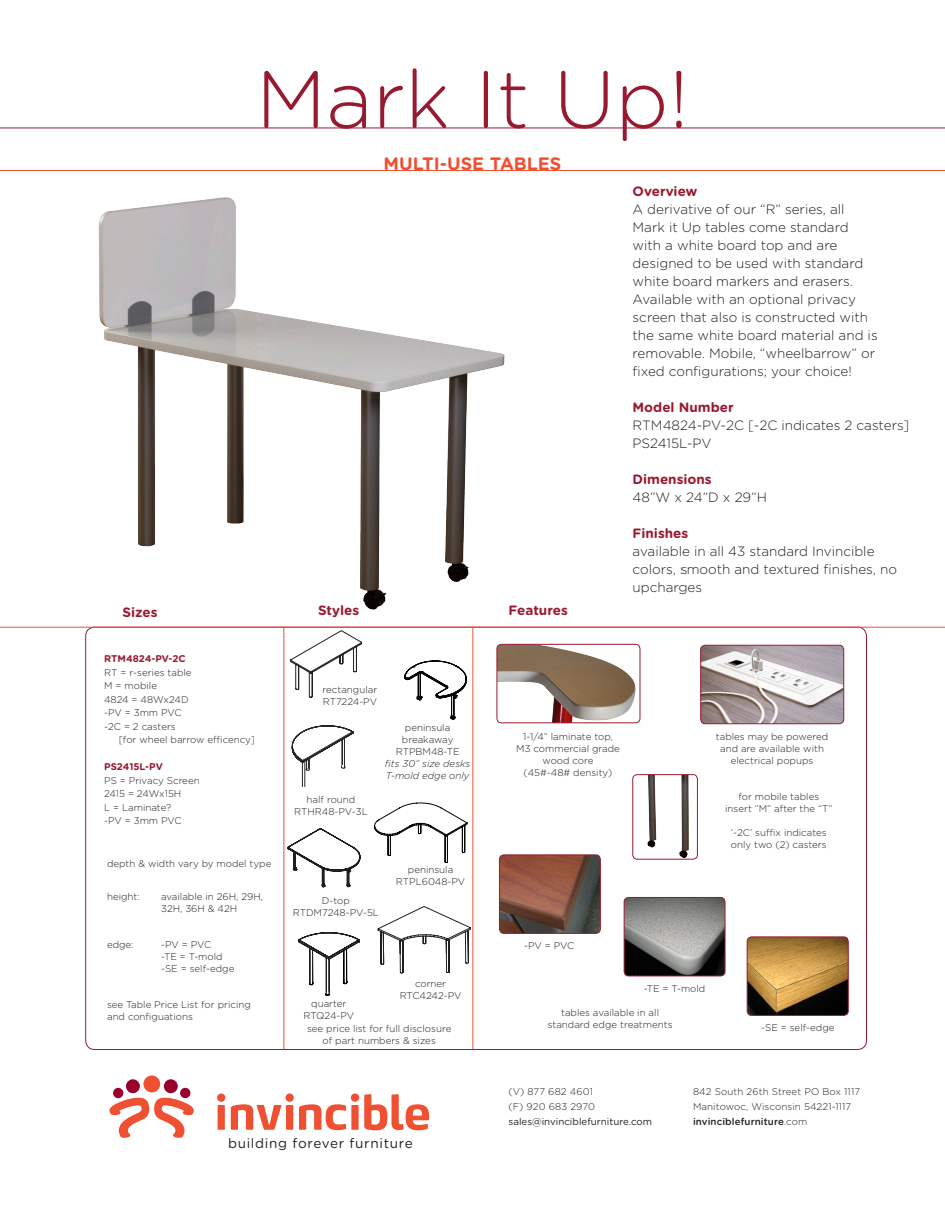
<style>
.page{position:relative;width:945px;height:1215px;background:#fff}
.page>*{position:absolute;margin:0;border:0;box-sizing:border-box;transform-origin:0 0}
.t1{font:300 81px "Gotham Rounded";color:#981a31}
.t2{font:700 18px "Gotham Rounded";color:#ef5032}
.t3{font:300 13.5px/18px "Gotham Rounded";color:#231f20}
.t4{font:700 13.5px "Gotham Rounded";color:#981a31}
.t5{font:13.5px "Gotham Rounded";letter-spacing:.05em;color:#231f20}
.t6{font:300 9.75px/12px "Gotham Rounded";color:#231f20;text-align:center}
.t7{font:italic 300 9.75px/12px "Gotham Rounded";color:#231f20;text-align:center}
.t8{font:9.75px "Gotham Rounded";color:#231f20}
.t9{font:500 9.75px "Gotham Rounded";letter-spacing:.01em;color:#231f20}
.t10{font:700 9.75px "Gotham Rounded";color:#971a31}
.s1{font-style:normal}
.s2{font-weight:300}
</style>
<div class="page">
<div style="left:126px;top:1079px;width:14px;height:14px;background:#98012d;border-radius:50%"></div>
<div style="left:113px;top:1088px;width:10px;height:10px;background:#98012d;border-radius:50%"></div>
<div style="left:180px;top:1088px;width:10px;height:10px;background:#98012d;border-radius:50%"></div>
<div style="left:164px;top:1079px;width:14px;height:14px;background:#98012d;border-radius:50%"></div>
<div style="left:143px;top:1076px;width:17px;height:16px;background:#ef5032;border-radius:50%"></div>
<svg style="left:110px;top:1097px;width:84px;height:40px"></svg>
<div style="left:351px;top:1105px;width:8px;height:25px;background:#ef5032"></div>
<svg style="left:299px;top:1104px;width:47px;height:26px"></svg>
<div style="left:286px;top:1105px;width:7px;height:25px;background:#ef5032"></div>
<svg style="left:231px;top:1104px;width:51px;height:26px"></svg>
<div style="left:218px;top:1105px;width:7px;height:25px;background:#ef5032"></div>
<div style="left:217px;top:1093px;width:8px;height:9px;background:#ef5032;border-radius:50%"></div>
<div style="left:286px;top:1093px;width:8px;height:9px;background:#ef5032;border-radius:50%"></div>
<div style="left:351px;top:1093px;width:8px;height:9px;background:#ef5032;border-radius:50%"></div>
<svg style="left:364px;top:1094px;width:68px;height:36px"></svg>
<hr style="left:472px;top:627px;width:1px;height:422px;background:#ef5032">
<hr style="left:284px;top:627px;width:1px;height:422px;background:#ef5032">
<img style="left:633px;top:775px;width:64px;height:84px">
<div style="left:633px;top:774px;width:65px;height:85px;border:1px solid #981a31;border-radius:4px"></div>
<img style="left:497px;top:644px;width:143px;height:79px">
<div style="left:497px;top:644px;width:143px;height:79px;border:1px solid #981a31;border-radius:4px"></div>
<svg style="left:702px;top:645px;width:142px;height:79px"></svg>
<div style="left:700px;top:645px;width:144px;height:79px;border:1px solid #981a31;border-radius:4px"></div>
<svg style="left:290px;top:630px;width:72px;height:67px"></svg>
<svg style="left:404px;top:661px;width:63px;height:59px"></svg>
<svg style="left:292px;top:725px;width:61px;height:61px"></svg>
<svg style="left:374px;top:803px;width:93px;height:60px"></svg>
<svg style="left:378px;top:906px;width:93px;height:67px"></svg>
<svg style="left:298px;top:932px;width:61px;height:64px"></svg>
<img style="left:624px;top:897px;width:101px;height:79px">
<div style="left:624px;top:897px;width:101px;height:79px;border:1px solid #981a31;border-radius:4px"></div>
<img style="left:499px;top:855px;width:101px;height:77px">
<div style="left:499px;top:855px;width:102px;height:79px;border:1px solid #981a31;border-radius:4px"></div>
<img style="left:747px;top:937px;width:101px;height:78px">
<div style="left:747px;top:937px;width:101px;height:79px;border:1px solid #981a31;border-radius:4px"></div>
<hr style="left:0;top:128px;width:945px;height:1px;background:#981a31">
<hr style="left:0;top:170px;width:945px;height:1px;background:#ef5032">
<hr style="left:0;top:627px;width:945px;height:1px;background:#ef5032">
<img style="left:98px;top:197px;width:407px;height:413px">
<svg style="left:288px;top:828px;width:72px;height:59px"></svg>
<p class="t1" style="left:256px;top:45px;width:435px">Mark It Up!</p>
<p class="t2" style="left:383px;top:151px;width:180px">MULTI-USE TABLES</p>
<p class="t4" style="left:122px;top:602px;width:37px">Sizes</p>
<p class="t4" style="left:318px;top:601px;width:43px">Styles</p>
<p class="t4" style="left:508px;top:601px;width:61px">Features</p>
<p class="t4" style="left:633px;top:181px;width:66px">Overview</p>
<p class="t3" style="left:633px;top:199px;width:247px">A derivative of our “R” series, all Mark it Up tables come standard with a white board top and are designed to be used with standard white board markers and erasers.<br>Available with an optional privacy screen that also is constructed with the same white board material and is removable. Mobile, “wheelbarrow” or fixed configurations; your choice!</p>
<p class="t4" style="left:633px;top:397px;width:103px">Model Number</p>
<p class="t3" style="left:633px;top:415px;width:278px">RTM4824-PV-2C [-2C indicates 2 casters]</p>
<p class="t3" style="left:633px;top:433px;width:80px">PS2415L-PV</p>
<p class="t4" style="left:633px;top:469px;width:81px">Dimensions</p>
<p class="t3" style="left:633px;top:487px;width:136px">48”W x 24”D x 29”H</p>
<p class="t4" style="left:633px;top:523px;width:57px">Finishes</p>
<p class="t3" style="left:633px;top:541px;width:266px">available in all 43 standard Invincible colors, smooth and textured finishes, no upcharges</p>
<p class="t10" style="left:104px;top:652px;width:83px">RTM4824-PV-2C</p>
<p class="t6" style="left:104px;top:666px;width:89px">RT = r-series table</p>
<p class="t6" style="left:104px;top:679px;width:54px">M = mobile</p>
<p class="t6" style="left:104px;top:693px;width:86px">4824 = 48Wx24D</p>
<p class="t6" style="left:104px;top:706px;width:79px">-PV = 3mm PVC</p>
<p class="t6" style="left:119px;top:719px;width:138px;line-height:13.5px;text-align:left;text-indent:-15px">-2C = 2 casters<br>[for wheel barrow efficency]</p>
<p class="t10" style="left:104px;top:760px;width:60px">PS2415L-PV</p>
<p class="t6" style="left:104px;top:774px;width:97px">PS = Privacy Screen</p>
<p class="t6" style="left:104px;top:787px;width:79px">2415 = 24Wx15H</p>
<p class="t6" style="left:104px;top:801px;width:69px">L = Laminate?</p>
<p class="t6" style="left:104px;top:814px;width:79px">-PV = 3mm PVC</p>
<p class="t6" style="left:107px;top:857px;width:166px">depth &amp; width vary by model type</p>
<p class="t6" style="left:107px;top:890px;width:34px">height:</p>
<p class="t6" style="left:161px;top:890px;width:103px">available in 26H, 29H,</p>
<p class="t6" style="left:161px;top:902px;width:78px">32H, 36H &amp; 42H</p>
<p class="t6" style="left:107px;top:938px;width:28px">edge:</p>
<p class="t6" style="left:161px;top:938px;width:52px">-PV = PVC</p>
<p class="t6" style="left:161px;top:950px;width:63px">-TE = T-mold</p>
<p class="t6" style="left:161px;top:962px;width:75px">-SE = self-edge</p>
<p class="t6" style="left:107px;top:998px;width:145px;text-align:left">see Table Price List for pricing and configuations</p>
<p class="t6" style="left:323px;top:683px;width:56px">rectangular</p>
<p class="t6" style="left:323px;top:695px;width:56px">RT7224-PV</p>
<p class="t6" style="left:307px;top:793px;width:50px">half round</p>
<p class="t6" style="left:294px;top:805px;width:75px">RTHR48-PV-3L</p>
<p class="t6" style="left:402px;top:721px;width:53px">peninsula breakaway</p>
<p class="t7" style="left:385px;top:745px;width:87px"><span class="s1">RTPBM48-TE<br></span>fits 30” size desks</p>
<p class="t7" style="left:386px;top:769px;width:85px">T-mold edge only</p>
<p class="t6" style="left:408px;top:863px;width:47px">peninsula</p>
<p class="t6" style="left:396px;top:875px;width:71px">RTPL6048-PV</p>
<p class="t6" style="left:322px;top:894px;width:30px">D-top</p>
<p class="t6" style="left:293px;top:906px;width:88px">RTDM7248-PV-5L</p>
<p class="t6" style="left:311px;top:997px;width:37px">quarter</p>
<p class="t6" style="left:304px;top:1009px;width:52px">RTQ24-PV</p>
<p class="t6" style="left:415px;top:977px;width:33px">corner</p>
<p class="t6" style="left:400px;top:989px;width:63px">RTC4242-PV</p>
<p class="t6" style="left:307px;top:1022px;width:146px">see price list for full disclosure of part numbers &amp; sizes</p>
<p class="t5" style="left:228px;top:1134px;width:186px">building forever furniture</p>
<p class="t6" style="left:516px;top:730px;width:105px">1-1/4” laminate top,<br>M3 commercial grade wood core<br>(45#-48# density)</p>
<p class="t6" style="left:716px;top:730px;width:114px">tables may be powered and are available with electrical popups</p>
<p class="t6" style="left:738px;top:790px;width:82px">for mobile tables</p>
<p class="t6" style="left:725px;top:802px;width:109px">insert “M” after the “T”</p>
<p class="t6" style="left:731px;top:826px;width:97px;text-align:left">‘-2C’ suffix indicates only two (2) casters</p>
<p class="t6" style="left:524px;top:939px;width:52px">-PV = PVC</p>
<p class="t6" style="left:644px;top:982px;width:63px">-TE = T-mold</p>
<p class="t6" style="left:561px;top:1006px;width:99px">tables available in all</p>
<p class="t6" style="left:548px;top:1018px;width:126px">standard edge treatments</p>
<p class="t6" style="left:761px;top:1021px;width:75px">-SE = self-edge</p>
<p class="t6" style="left:508px;top:1085px;width:86px">(V) 877 682 4601</p>
<p class="t6" style="left:508px;top:1100px;width:88px">(F) 920 683 2970</p>
<p class="t8" style="left:508px;top:1115px;width:145px">sales@invinciblefurniture.com</p>
<p class="t6" style="left:693px;top:1085px;width:169px">842 South 26th Street PO Box 1117</p>
<p class="t6" style="left:693px;top:1100px;width:160px">Manitowoc, Wisconsin 54221-1117</p>
<p class="t9" style="left:693px;top:1115px;width:116px">invinciblefurniture<span class="s2">.com</span></p>
</div>
